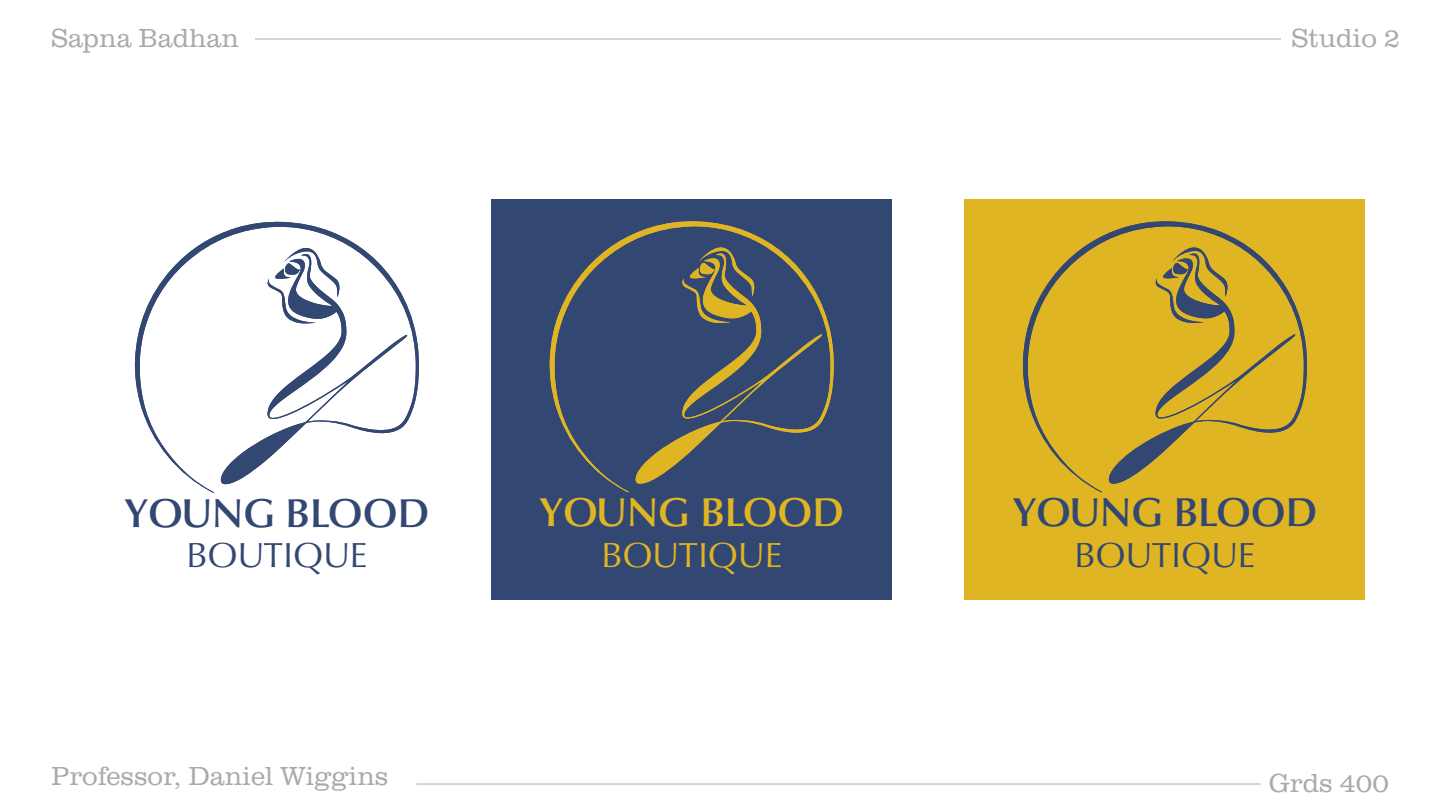
<style>
.page{position:relative;width:1440px;height:810px;background:#fff}
.page>*{position:absolute;margin:0;border:0;box-sizing:border-box;transform-origin:0 0}
.t1{font:500 41.4px "Classico URW";color:#334773}
.t2{font:500 41.4px "Classico URW";color:#e0b524}
.t3{font:35.78px "Classico URW";color:#334773}
.t4{font:35.78px "Classico URW";color:#e0b524}
.t5{font:300 27px "Clarendon URW";color:#aaaaab}
</style>
<div class="page">
<hr style="left:255px;top:39px;width:1026px;height:1px;background:#aaaaab">
<hr style="left:416px;top:784px;width:845px;height:1px;background:#aaaaab">
<div style="left:492px;top:199px;width:400px;height:401px;background:#334773"></div>
<svg style="left:135px;top:222px;width:284px;height:271px"></svg>
<svg style="left:267px;top:247px;width:73px;height:76px"></svg>
<svg style="left:550px;top:221px;width:284px;height:271px"></svg>
<svg style="left:682px;top:247px;width:72px;height:76px"></svg>
<div style="left:965px;top:199px;width:400px;height:401px;background:#e0b524"></div>
<svg style="left:1023px;top:221px;width:284px;height:271px"></svg>
<svg style="left:1155px;top:247px;width:73px;height:76px"></svg>
<p class="t5" style="left:51px;top:19px;width:190px">Sapna Badhan</p>
<p class="t5" style="left:1291px;top:19px;width:110px">Studio 2</p>
<h1 class="t1" style="left:125px;top:482px;width:306px">YOUNG BLOOD</h1>
<h2 class="t3" style="left:187px;top:529px;width:182px">BOUTIQUE</h2>
<p class="t5" style="left:51px;top:757px;width:339px">Professor, Daniel Wiggins</p>
<h1 class="t2" style="left:539px;top:481px;width:306px">YOUNG BLOOD</h1>
<h2 class="t4" style="left:601px;top:528px;width:182px">BOUTIQUE</h2>
<h1 class="t1" style="left:1013px;top:481px;width:306px">YOUNG BLOOD</h1>
<h2 class="t3" style="left:1075px;top:528px;width:182px">BOUTIQUE</h2>
<p class="t5" style="left:1269px;top:764px;width:121px">Grds 400</p>
</div>
